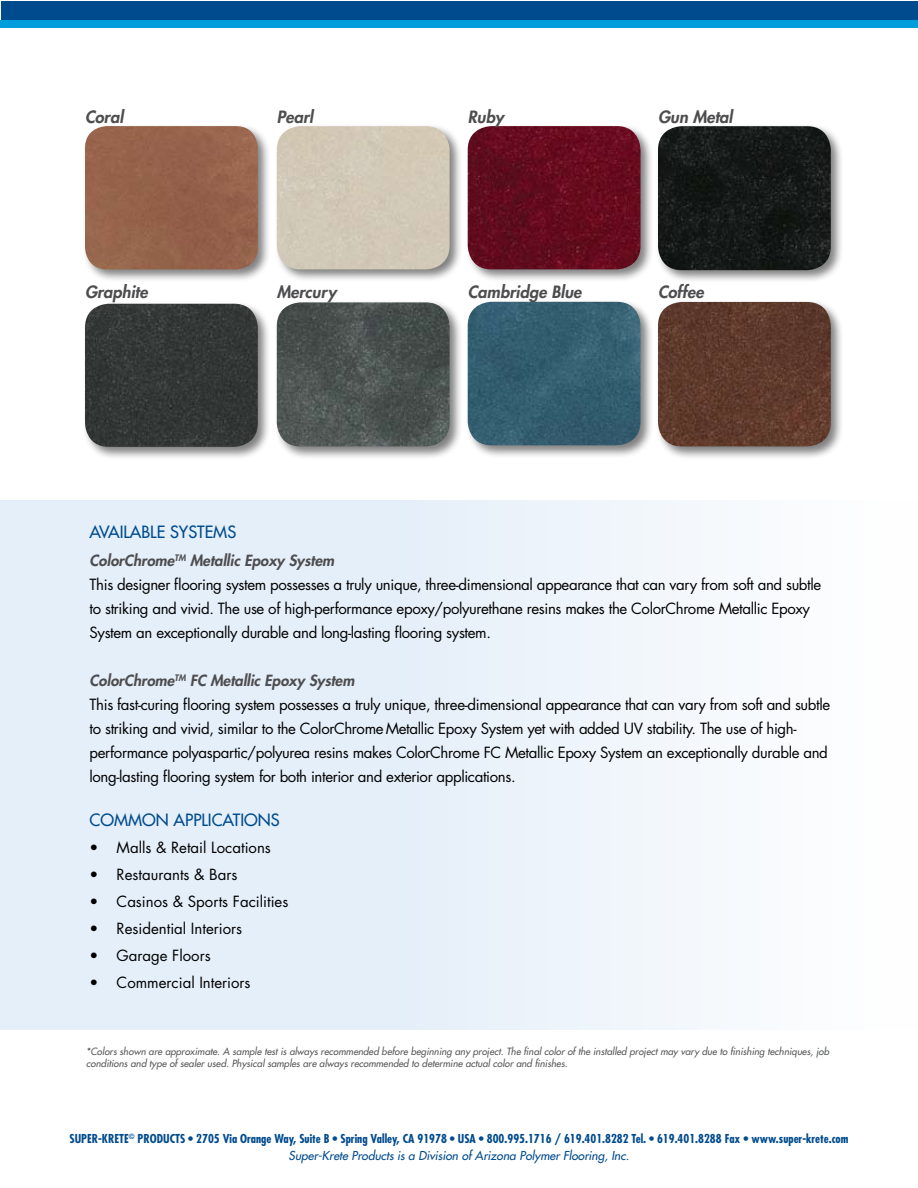
<style>
.page{position:relative;width:918px;height:1188px;background:#fff}
.page>*{position:absolute;margin:0;border:0;box-sizing:border-box;transform-origin:0 0}
.t1{font:italic 800 16.5px "Futura Std";color:#4d4d4f}
.t2{font:500 16.5px "Futura Std";color:#004b8d}
.t3{font:15px/24px "Futura Std";letter-spacing:-.025em;color:#000}
.t4{font:15px "Futura Std";color:#000}
.t5{font:700 condensed 12px/16.5px "Futura Std";color:#004b8d;text-align:center}
.t6{font:italic 500 9.75px/11.7px "Futura Std";color:#58595b}
.s1{font-weight:800;font-style:italic;color:#4d4d4f}
.s2{font-weight:500;font-style:italic;font-stretch:normal}
</style>
<div class="page">
<div style="left:0;top:500px;width:918px;height:530px;background:linear-gradient(to right,#deebf8,#fafcfd)"></div>
<div style="left:465px;top:299px;width:195px;height:166px;background:#000;opacity:.5"></div>
<img style="left:469px;top:302px;width:172px;height:143px">
<div style="left:274px;top:123px;width:195px;height:167px;background:#000;opacity:.5"></div>
<div style="left:278px;top:126px;width:172px;height:143px;background:#d2c9b7"></div>
<div style="left:655px;top:123px;width:196px;height:167px;background:#000;opacity:.5"></div>
<img style="left:660px;top:126px;width:171px;height:144px">
<div style="left:274px;top:300px;width:195px;height:166px;background:#000;opacity:.5"></div>
<img style="left:278px;top:302px;width:172px;height:144px">
<div style="left:82px;top:301px;width:196px;height:166px;background:#000;opacity:.5"></div>
<img style="left:85px;top:304px;width:173px;height:143px">
<div style="left:655px;top:299px;width:196px;height:167px;background:#000;opacity:.5"></div>
<img style="left:658px;top:302px;width:173px;height:144px">
<div style="left:465px;top:123px;width:195px;height:167px;background:#000;opacity:.5"></div>
<img style="left:468px;top:126px;width:173px;height:143px">
<div style="left:82px;top:123px;width:196px;height:167px;background:#000;opacity:.5"></div>
<div style="left:85px;top:126px;width:173px;height:143px;background:#96634b"></div>
<div style="left:1px;top:1px;width:917px;height:19px;background:#004b8d"></div>
<div style="left:0;top:20px;width:918px;height:8px;background:#009ddc"></div>
<p class="t1" style="left:85px;top:106px;width:40px">Coral</p>
<p class="t1" style="left:468px;top:106px;width:37px">Ruby</p>
<p class="t1" style="left:277px;top:106px;width:38px">Pearl</p>
<p class="t1" style="left:658px;top:106px;width:76px">Gun Metal</p>
<p class="t1" style="left:85px;top:282px;width:64px">Graphite</p>
<p class="t1" style="left:277px;top:282px;width:61px">Mercury</p>
<p class="t1" style="left:658px;top:282px;width:47px">Coffee</p>
<p class="t1" style="left:468px;top:282px;width:115px">Cambridge Blue</p>
<p class="t2" style="left:90px;top:522px;width:136px">AVAILABLE SYSTEMS</p>
<p class="t3" style="left:90px;top:549px;width:733px"><span class="s1">ColorChrome</span><sup>TM</sup> <span class="s1">Metallic Epoxy System<br></span>This designer flooring system possesses a truly unique, three-dimensional appearance that can vary from soft and subtle to striking and vivid. The use of high-performance epoxy/polyurethane resins makes the ColorChrome Metallic Epoxy System an exceptionally durable and long-lasting flooring system.</p>
<p class="t3" style="left:90px;top:669px;width:742px"><span class="s1">ColorChrome</span><sup>TM</sup> <span class="s1">FC Metallic Epoxy System<br></span>This fast-curing flooring system possesses a truly unique, three-dimensional appearance that can vary from soft and subtle to striking and vivid, similar to the ColorChrome Metallic Epoxy System yet with added UV stability. The use of high&shy;performance polyaspartic/polyurea resins makes ColorChrome FC Metallic Epoxy System an exceptionally durable and long-lasting flooring system for both interior and exterior applications.</p>
<p class="t2" style="left:90px;top:810px;width:192px">COMMON APPLICATIONS</p>
<p class="t4" style="left:90px;top:838px;width:183px">• Malls &amp; Retail Locations</p>
<p class="t4" style="left:90px;top:865px;width:149px">• Restaurants &amp; Bars</p>
<p class="t4" style="left:90px;top:892px;width:200px">• Casinos &amp; Sports Facilities</p>
<p class="t4" style="left:90px;top:919px;width:154px">• Residential Interiors</p>
<p class="t4" style="left:90px;top:946px;width:123px">• Garage Floors</p>
<p class="t4" style="left:90px;top:973px;width:163px">• Commercial Interiors</p>
<p class="t6" style="left:86px;top:1046px;width:745px">*Colors shown are approximate. A sample test is always recommended before beginning any project. The final color of the installed project may vary due to finishing techniques, job conditions and type of sealer used. Physical samples are always recommended to determine actual color and finishes.</p>
<p class="t5" style="left:69px;top:1131px;width:781px">Super-Krete<sup>©</sup> PRODUCTS • 2705 Via Orange Way, Suite B • Spring Valley, CA 91978 • USA • 800.995.1716 / 619.401.8282 Tel. • 619.401.8288 Fax • www.super-krete.com<br><span class="s2">Super-Krete Products is a Division of Arizona Polymer Flooring, Inc.</span></p>
</div>
